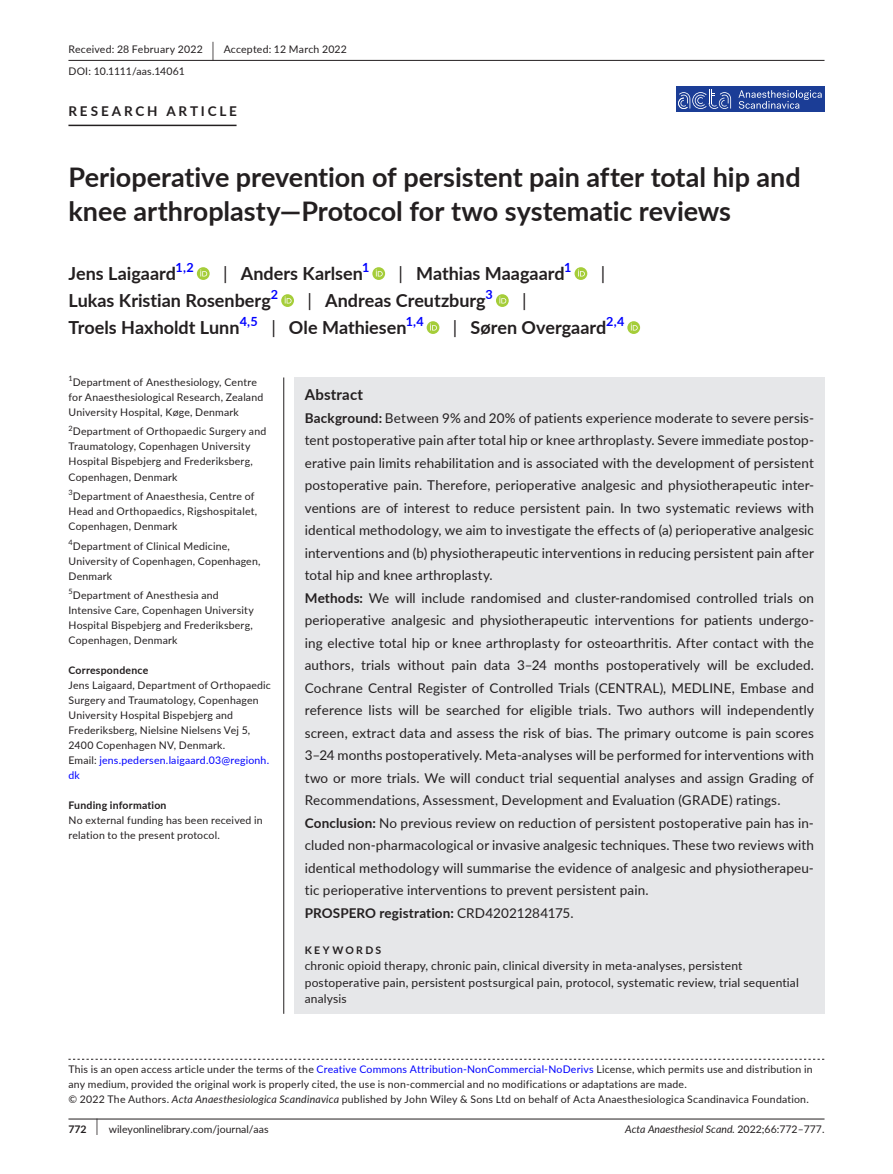
<style>
.page{position:relative;width:893px;height:1174px;background:#fff}
.page>*{position:absolute;margin:0;border:0;box-sizing:border-box;transform-origin:0 0}
.t1{font:700 27px/34.5px "Lato";letter-spacing:-.005em;color:#231f20}
.t2{font:700 18px "Lato";color:#231f20}
.t3{font:18px "Lato";color:#231f20}
.t4{font:700 15px "Lato";letter-spacing:.015em;color:#231f20}
.t5{font:13.5px/22.5px "Lato";letter-spacing:.01em;color:#231f20}
.t6{font:700 13.5px "Lato";letter-spacing:.21em;color:#231f20}
.t7{font:700 12.6px "Lato";color:#00f}
.t8{font:12px/16.5px "Lato";letter-spacing:.015em;color:#231f20}
.t9{font:10.5px/15px "Lato";letter-spacing:.02em;color:#231f20}
.t10{font:10.5px "Lato";color:#231f20}
.t11{font:italic 10.5px "Lato";color:#231f20}
.t12{font:700 10.5px "Lato";letter-spacing:.02em;color:#231f20}
.t13{font:700 10.5px "Lato";letter-spacing:.22em;color:#231f20}
.t14{font:7.35px "Lato";color:#231f20}
.s1{font-size:19.65px}
.s2{font-weight:400}
.s3{color:#00f}
.s4{font-weight:700}
.s5{font-style:italic}
.s6{font-size:17.4px}
.s7{font-style:normal}
</style>
<div class="page">
<hr style="left:68px;top:1118px;width:756px;height:1px;background:#231f20">
<div style="left:676px;top:87px;width:148px;height:25px;background:#1b3d96"></div>
<svg style="left:678px;top:89px;width:53px;height:20px"></svg>
<svg style="left:738px;top:90px;width:84px;height:19px"></svg>
<hr style="left:68px;top:60px;width:756px;height:1px;background:#231f20">
<hr style="left:68px;top:125px;width:169px;height:1px;background:#231f20">
<svg style="left:197px;top:267px;width:13px;height:13px"></svg>
<svg style="left:200px;top:269px;width:7px;height:7px"></svg>
<svg style="left:372px;top:267px;width:13px;height:13px"></svg>
<svg style="left:376px;top:269px;width:7px;height:7px"></svg>
<svg style="left:574px;top:267px;width:13px;height:13px"></svg>
<svg style="left:578px;top:269px;width:7px;height:7px"></svg>
<svg style="left:281px;top:294px;width:13px;height:13px"></svg>
<svg style="left:285px;top:296px;width:7px;height:7px"></svg>
<svg style="left:496px;top:294px;width:13px;height:13px"></svg>
<svg style="left:499px;top:296px;width:7px;height:7px"></svg>
<svg style="left:427px;top:321px;width:12px;height:13px"></svg>
<svg style="left:430px;top:323px;width:7px;height:7px"></svg>
<svg style="left:627px;top:321px;width:13px;height:13px"></svg>
<svg style="left:631px;top:323px;width:7px;height:7px"></svg>
<svg style="left:68px;top:1058px;width:756px;height:1px"></svg>
<div style="left:294px;top:377px;width:530px;height:636px;background:#e6e7e9"></div>
<hr style="left:283px;top:377px;width:1px;height:636px;background:#231f20">
<p class="t9" style="left:68px;top:38px;width:280px;line-height:21.8px">Received: 28 February 2022 <span class="s1">|</span> Accepted: 12 March 2022<br>DOI: 10.1111/aas.14061</p>
<p class="t6" style="left:68px;top:101px;width:170px">RESEARCH ARTICLE</p>
<h1 class="t1" style="left:68px;top:159px;width:734px">Perioperative prevention of persistent pain after total hip and knee arthroplasty—Protocol for two systematic reviews</h1>
<h2 class="t2" style="left:68px;top:260px;width:109px">Jens Laigaard</h2>
<p class="t7" style="left:176px;top:258px;width:20px">1,2</p>
<h2 class="t2" style="left:223px;top:260px;width:141px"><span class="s2">|</span> Anders Karlsen</h2>
<p class="t7" style="left:362px;top:258px;width:9px">1</p>
<h2 class="t2" style="left:399px;top:260px;width:168px"><span class="s2">|</span> Mathias Maagaard</h2>
<p class="t7" style="left:564px;top:258px;width:9px">1</p>
<h2 class="t3" style="left:601px;top:260px;width:6px">|</h2>
<h2 class="t2" style="left:68px;top:287px;width:204px">Lukas Kristian Rosenberg</h2>
<p class="t7" style="left:271px;top:285px;width:9px">2</p>
<h2 class="t2" style="left:307px;top:287px;width:180px"><span class="s2">|</span> Andreas Creutzburg</h2>
<p class="t7" style="left:486px;top:285px;width:9px">3</p>
<h2 class="t3" style="left:522px;top:287px;width:6px">|</h2>
<h2 class="t2" style="left:68px;top:314px;width:173px">Troels Haxholdt Lunn</h2>
<p class="t7" style="left:240px;top:312px;width:20px">4,5</p>
<h2 class="t2" style="left:271px;top:314px;width:137px"><span class="s2">|</span> Ole Mathiesen</h2>
<p class="t7" style="left:406px;top:312px;width:19px">1,4</p>
<h2 class="t2" style="left:453px;top:314px;width:155px"><span class="s2">|</span> Søren Overgaard</h2>
<p class="t7" style="left:606px;top:312px;width:20px">2,4</p>
<p class="t14" style="left:68px;top:373px;width:6px">1</p>
<p class="t9" style="left:68px;top:374px;width:196px;text-indent:4px">Department of Anesthesiology, Centre for Anaesthesiological Research, Zealand<br>University Hospital, Køge, Denmark</p>
<p class="t9" style="left:68px;top:424px;width:199px"><sup>2</sup>Department of Orthopaedic Surgery and Traumatology, Copenhagen University Hospital Bispebjerg and Frederiksberg, Copenhagen, Denmark</p>
<p class="t9" style="left:68px;top:488px;width:190px"><sup>3</sup>Department of Anaesthesia, Centre of<br>Head and Orthopaedics, Rigshospitalet,<br>Copenhagen, Denmark</p>
<p class="t9" style="left:68px;top:538px;width:194px"><sup>4</sup>Department of Clinical Medicine,<br>University of Copenhagen, Copenhagen,<br>Denmark</p>
<p class="t9" style="left:68px;top:587px;width:187px"><sup>5</sup>Department of Anesthesia and Intensive Care, Copenhagen University Hospital Bispebjerg and Frederiksberg, Copenhagen, Denmark</p>
<p class="t12" style="left:68px;top:662px;width:81px">Correspondence</p>
<p class="t9" style="left:68px;top:677px;width:204px">Jens Laigaard, Department of Orthopaedic Surgery and Traumatology, Copenhagen University Hospital Bispebjerg and Frederiksberg, Nielsine Nielsens Vej 5, 2400 Copenhagen NV, Denmark.<br>Email: <span class="s3">jens.pedersen.laigaard.03@regionh. dk</span></p>
<p class="t12" style="left:68px;top:797px;width:100px">Funding information</p>
<p class="t9" style="left:68px;top:812px;width:196px">No external funding has been received in relation to the present protocol.</p>
<p class="t4" style="left:305px;top:383px;width:60px">Abstract</p>
<p class="t5" style="left:305px;top:406px;width:511px"><span class="s4">Background:</span> Between 9% and 20% of patients experience moderate to severe persis&shy;tent postoperative pain after total hip or knee arthroplasty. Severe immediate postop&shy;erative pain limits rehabilitation and is associated with the development of persistent postoperative pain. Therefore, perioperative analgesic and physiotherapeutic inter&shy;ventions are of interest to reduce persistent pain. In two systematic reviews with identical methodology, we aim to investigate the effects of (a) perioperative analgesic interventions and (b) physiotherapeutic interventions in reducing persistent pain after total hip and knee arthroplasty.<br><span class="s4">Methods:</span> We will include randomised and cluster-randomised controlled trials on perioperative analgesic and physiotherapeutic interventions for patients undergo&shy;ing elective total hip or knee arthroplasty for osteoarthritis. After contact with the authors, trials without pain data 3–24 months postoperatively will be excluded.<br>Cochrane Central Register of Controlled Trials (CENTRAL), MEDLINE, Embase and reference lists will be searched for eligible trials. Two authors will independently screen, extract data and assess the risk of bias. The primary outcome is pain scores 3–24 months postoperatively. Meta-analyses will be performed for interventions with two or more trials. We will conduct trial sequential analyses and assign Grading of Recommendations, Assessment, Development and Evaluation (GRADE) ratings.<br><span class="s4">Conclusion:</span> No previous review on reduction of persistent postoperative pain has in&shy;cluded non-pharmacological or invasive analgesic techniques. These two reviews with identical methodology will summarise the evidence of analgesic and physiotherapeu&shy;tic perioperative interventions to prevent persistent pain.<br><span class="s4">PROSPERO registration:</span> CRD42021284175.</p>
<p class="t13" style="left:305px;top:942px;width:78px">KEYWORDS</p>
<p class="t8" style="left:305px;top:957px;width:496px">chronic opioid therapy, chronic pain, clinical diversity in meta-analyses, persistent postoperative pain, persistent postsurgical pain, protocol, systematic review, trial sequential analysis</p>
<p class="t9" style="left:68px;top:1061px;width:746px">This is an open access article under the terms of the <span class="s3">Creative Commons Attribution-NonCommercial-NoDerivs</span> License, which permits use and distribution in any medium, provided the original work is properly cited, the use is non-commercial and no modifications or adaptations are made.<br>© 2022 The Authors. <span class="s5">Acta Anaesthesiologica Scandinavica</span> published by John Wiley &amp; Sons Ltd on behalf of Acta Anaesthesiologica Scandinavica Foundation.</p>
<p class="t10" style="left:68px;top:1121px;width:202px"><span class="s4">772</span> <span class="s6">|</span> wileyonlinelibrary.com/journal/aas</p>
<p class="t11" style="left:625px;top:1121px;width:201px">Acta Anaesthesiol Scand. <span class="s7">2022;66:772–777.</span></p>
</div>
